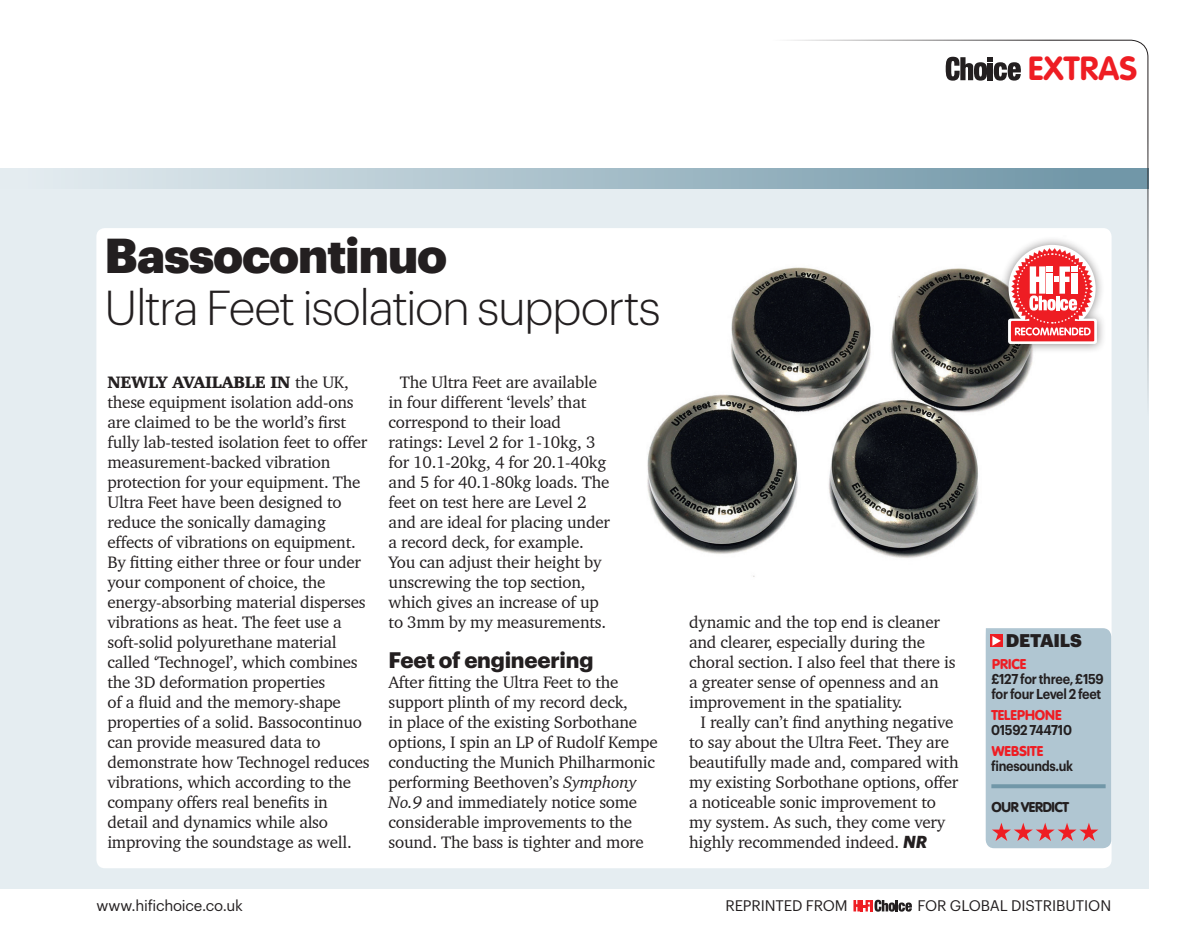
<style>
.page{position:relative;width:1191px;height:930px;background:#fff}
.page>*{position:absolute;margin:0;border:0;box-sizing:border-box;transform-origin:0 0}
.t1{font:300 48px "Graphik";letter-spacing:-.03em;color:#231f20}
.t2{font:900 48px "Graphik";letter-spacing:-.02em;color:#231f20}
.t3{font:700 33px "VAG Rounded Std";letter-spacing:.005em;color:#ee1d23}
.t4{font:700 22px "Graphik";letter-spacing:-.01em;color:#231f20}
.t5{font:900 18px "Graphik";letter-spacing:-.015em;color:#231f20}
.t6{font:17px/20px "Charter BT";letter-spacing:-.015em;color:#231f20}
.t7{font:15px "Graphik";letter-spacing:-.01em;color:#231f20}
.t8{font:600 14px/15px "Graphik";letter-spacing:-.02em;color:#231f20;scale:.9 1}
.t9{font:900 14px "VAG Rounded Std";color:#ee1d23}
.t10{font:900 14px "VAG Rounded Std";letter-spacing:-.03em;color:#231f20}
.s1{font-weight:900}
.s2{font-style:italic}
.s3{font-family:"Graphik";font-weight:700;font-style:italic}
</style>
<div class="page">
<div style="left:0;top:168px;width:1148px;height:720px;background:#e5edf1"></div>
<svg style="left:107px;top:168px;width:606px;height:20px;background:#bacdd5"></svg>
<div style="left:96px;top:228px;width:1015px;height:640px;background:#fff;border-radius:9px"></div>
<img style="left:647px;top:395px;width:332px;height:182px">
<svg style="left:713px;top:39px;width:436px;height:436px"></svg>
<svg style="left:853px;top:900px;width:59px;height:11px"></svg>
<svg style="left:985px;top:628px;width:126px;height:220px;background:#b3c2ce"></svg>
<h2 class="t3" style="left:1028px;top:49px;width:111px">EXTRAS</h2>
<h1 class="t2" style="left:105px;top:219px;width:344px">Bassocontinuo</h1>
<h1 class="t1" style="left:105px;top:273px;width:557px">Ultra Feet isolation supports</h1>
<p class="t6" style="left:107px;top:372px;width:264px"><span class="s1">NEWLY AVAILABLE IN</span> the UK, these equipment isolation add-ons are claimed to be the world’s first fully lab-tested isolation feet to offer measurement-backed vibration protection for your equipment. The Ultra Feet have been designed to reduce the sonically damaging effects of vibrations on equipment.<br>By fitting either three or four under your component of choice, the energy-absorbing material disperses vibrations as heat. The feet use a soft-solid polyurethane material called ‘Technogel’, which combines the 3D deformation properties<br>of a fluid and the memory-shape properties of a solid. Bassocontinuo can provide measured data to demonstrate how Technogel reduces vibrations, which according to the company offers real benefits in detail and dynamics while also improving the soundstage as well.</p>
<p class="t6" style="left:388px;top:372px;width:223px;text-indent:11px">The Ultra Feet are available in four different ‘levels’ that correspond to their load ratings: Level 2 for 1-10kg, 3 for 10.1-20kg, 4 for 20.1-40kg and 5 for 40.1-80kg loads. The feet on test here are Level 2 and are ideal for placing under a record deck, for example.<br>You can adjust their height by unscrewing the top section, which gives an increase of up to 3mm by my measurements.</p>
<p class="t4" style="left:389px;top:643px;width:206px">Feet of engineering</p>
<p class="t6" style="left:389px;top:672px;width:271px">After fitting the Ultra Feet to the support plinth of my record deck,<br>in place of the existing Sorbothane options, I spin an LP of Rudolf Kempe conducting the Munich Philharmonic performing Beethoven’s <span class="s2">Symphony No.9</span> and immediately notice some considerable improvements to the sound. The bass is tighter and more</p>
<p class="t6" style="left:689px;top:612px;width:268px">dynamic and the top end is cleaner and clearer, especially during the choral section. I also feel that there is a greater sense of openness and an improvement in the spatiality.</p>
<p class="t6" style="left:689px;top:712px;width:271px;text-indent:11px">I really can’t find anything negative to say about the Ultra Feet. They are beautifully made and, compared with my existing Sorbothane options, offer a noticeable sonic improvement to my system. As such, they come very highly recommended indeed. <span class="s3">NR</span></p>
<p class="t5" style="left:1006px;top:627px;width:77px">DETAILS</p>
<p class="t9" style="left:992px;top:656px;width:36px">PRICE</p>
<p class="t8" style="left:991px;top:670px;width:126px">£127 for three, £159 for four Level 2 feet</p>
<p class="t9" style="left:991px;top:707px;width:72px">TELEPHONE</p>
<p class="t8" style="left:991px;top:721px;width:91px">01592 744710</p>
<p class="t9" style="left:992px;top:742px;width:53px">WEBSITE</p>
<p class="t8" style="left:991px;top:757px;width:93px">finesounds.uk</p>
<p class="t10" style="left:991px;top:799px;width:79px">OUR VERDICT</p>
<p class="t7" style="left:96px;top:895px;width:148px">www.hifichoice.co.uk</p>
<p class="t7" style="left:725px;top:895px;width:124px">REPRINTED FROM</p>
<p class="t7" style="left:917px;top:895px;width:195px">FOR GLOBAL DISTRIBUTION</p>
</div>
